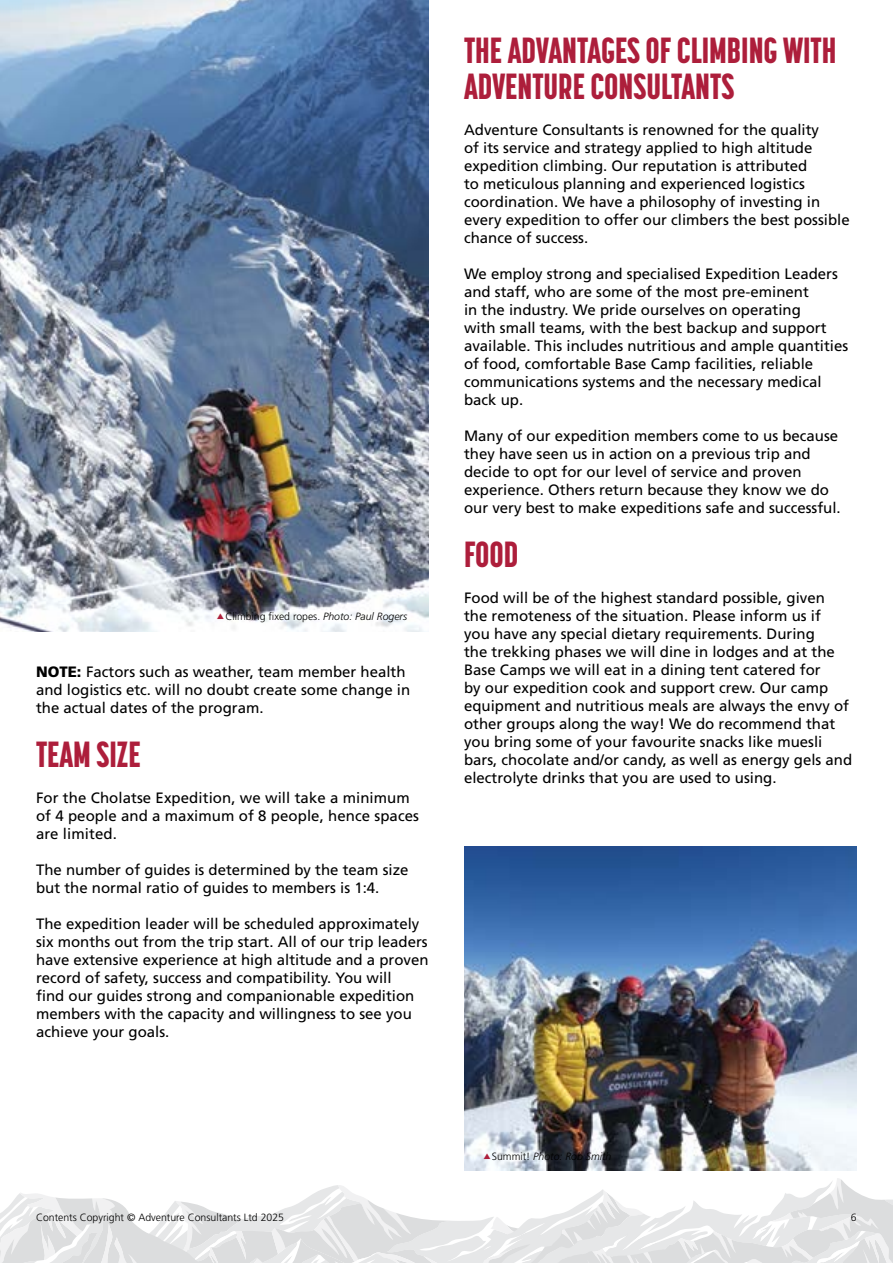
<style>
.page{position:relative;width:893px;height:1263px;background:#fff}
.page>*{position:absolute;margin:0;border:0;box-sizing:border-box;transform-origin:0 0}
.t1{font:800 36px/36px "Korolev Compressed";color:#ad1e3b}
.t2{font:15px/18px "Frutiger LT Std";color:#000}
.t3{font:300 10.5px "Frutiger LT Std";color:#000}
.t4{font:italic 300 10.5px "Frutiger LT Std";color:#000}
.s1{font-style:italic}
.s2{font-weight:900}
.s3{font-style:normal}
</style>
<div class="page">
<svg style="left:0;top:1178px;width:893px;height:85px"></svg>
<img style="left:0;top:0;width:428px;height:631px">
<img style="left:464px;top:846px;width:393px;height:324px">
<svg style="left:217px;top:613px;width:7px;height:6px"></svg>
<svg style="left:484px;top:1153px;width:6px;height:6px"></svg>
<p class="t3" style="left:225px;top:611px;width:183px">Climbing fixed ropes. <span class="s1">Photo: Paul Rogers</span></p>
<p class="t2" style="left:36px;top:663px;width:376px"><span class="s2">NOTE:</span> Factors such as weather, team member health and logistics etc. will no doubt create some change in the actual dates of the program.</p>
<h1 class="t1" style="left:36px;top:736px;width:106px">TEAM SIZE</h1>
<p class="t2" style="left:36px;top:789px;width:385px">For the Cholatse Expedition, we will take a minimum of 4 people and a maximum of 8 people, hence spaces are limited.</p>
<p class="t2" style="left:36px;top:861px;width:374px">The number of guides is determined by the team size but the normal ratio of guides to members is 1:4.</p>
<p class="t2" style="left:36px;top:915px;width:394px">The expedition leader will be scheduled approximately six months out from the trip start. All of our trip leaders have extensive experience at high altitude and a proven record of safety, success and compatibility. You will<br>find our guides strong and companionable expedition members with the capacity and willingness to see you achieve your goals.</p>
<h1 class="t1" style="left:464px;top:32px;width:374px">THE ADVANTAGES OF CLIMBING WITH<br>ADVENTURE CONSULTANTS</h1>
<p class="t2" style="left:464px;top:121px;width:387px">Adventure Consultants is renowned for the quality<br>of its service and strategy applied to high altitude expedition climbing. Our reputation is attributed<br>to meticulous planning and experienced logistics coordination. We have a philosophy of investing in every expedition to offer our climbers the best possible chance of success.</p>
<p class="t2" style="left:464px;top:265px;width:386px">We employ strong and specialised Expedition Leaders and staff, who are some of the most pre-eminent<br>in the industry. We pride ourselves on operating<br>with small teams, with the best backup and support available. This includes nutritious and ample quantities of food, comfortable Base Camp facilities, reliable communications systems and the necessary medical back up.</p>
<p class="t2" style="left:464px;top:427px;width:378px">Many of our expedition members come to us because they have seen us in action on a previous trip and decide to opt for our level of service and proven experience. Others return because they know we do our very best to make expeditions safe and successful.</p>
<h1 class="t1" style="left:464px;top:536px;width:56px">FOOD</h1>
<p class="t2" style="left:464px;top:589px;width:390px">Food will be of the highest standard possible, given<br>the remoteness of the situation. Please inform us if<br>you have any special dietary requirements. During<br>the trekking phases we will dine in lodges and at the Base Camps we will eat in a dining tent catered for<br>by our expedition cook and support crew. Our camp equipment and nutritious meals are always the envy of other groups along the way! We do recommend that you bring some of your favourite snacks like muesli bars, chocolate and/or candy, as well as energy gels and electrolyte drinks that you are used to using.</p>
<p class="t4" style="left:492px;top:1150px;width:121px"><span class="s3">Summit!</span> Photo: Rob Smith</p>
<p class="t3" style="left:36px;top:1211px;width:250px">Contents Copyright © Adventure Consultants Ltd 2025</p>
<p class="t3" style="left:851px;top:1211px;width:7px">6</p>
</div>
